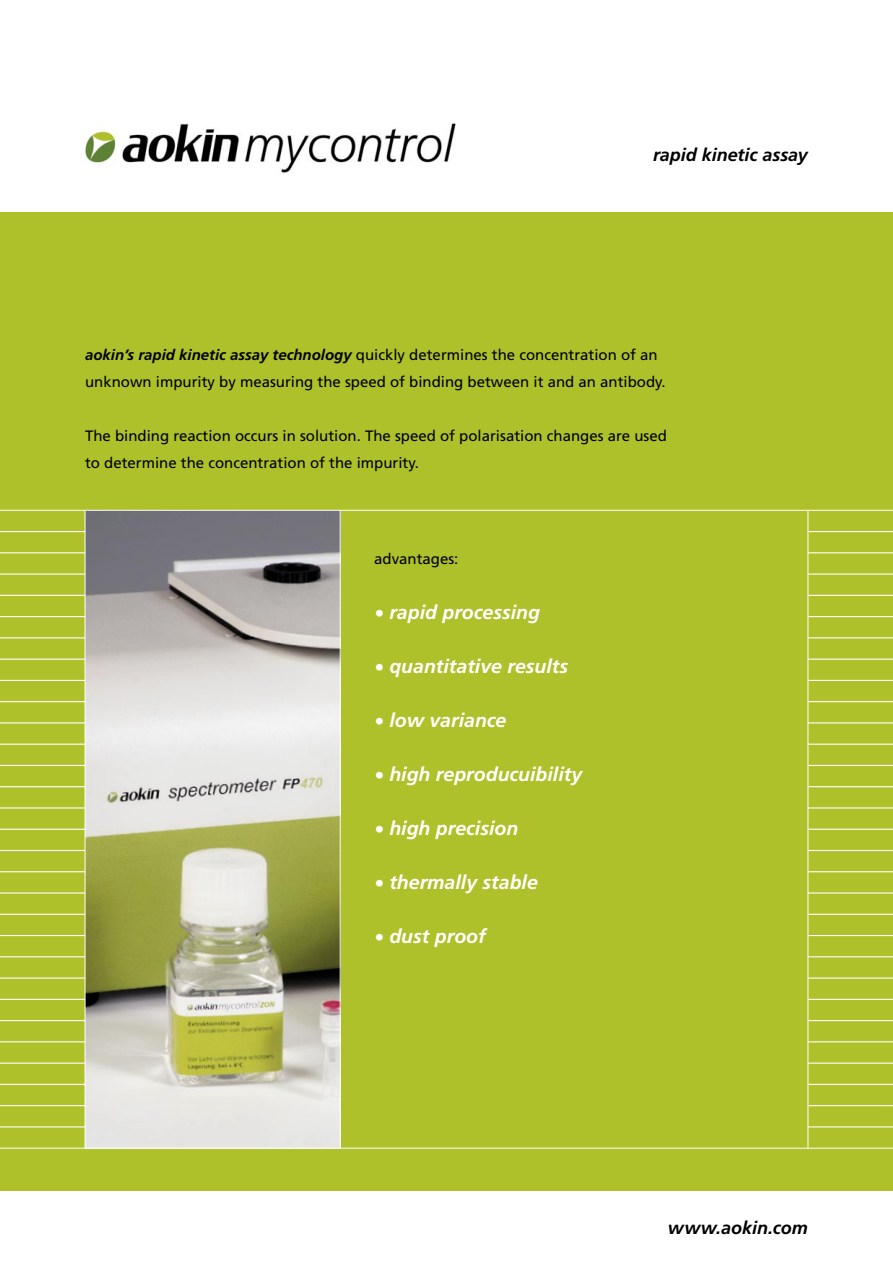
<style>
.page{position:relative;width:893px;height:1263px;background:#fff}
.page>*{position:absolute;margin:0;border:0;box-sizing:border-box;transform-origin:0 0}
.t1{font:italic 700 19.5px "Frutiger";color:#fff}
.t2{font:italic 700 18px "Frutiger";letter-spacing:-.005em;color:#000}
.t3{font:15px/27px "Frutiger";color:#000}
.s1{font-weight:700;font-style:italic}
</style>
<div class="page">
<div style="left:0;top:213px;width:893px;height:978px;background:#afc12a"></div>
<img style="left:84px;top:123px;width:372px;height:50px">
<img style="left:86px;top:511px;width:254px;height:637px">
<hr style="left:0;top:531px;width:85px;height:1px;background:#fff">
<hr style="left:0;top:552px;width:85px;height:1px;background:#fff">
<hr style="left:0;top:574px;width:85px;height:1px;background:#fff">
<hr style="left:0;top:595px;width:85px;height:1px;background:#fff">
<hr style="left:0;top:616px;width:85px;height:1px;background:#fff">
<hr style="left:0;top:637px;width:85px;height:1px;background:#fff">
<hr style="left:0;top:659px;width:85px;height:1px;background:#fff">
<hr style="left:0;top:680px;width:85px;height:1px;background:#fff">
<hr style="left:0;top:701px;width:85px;height:1px;background:#fff">
<hr style="left:0;top:722px;width:85px;height:1px;background:#fff">
<hr style="left:0;top:744px;width:85px;height:1px;background:#fff">
<hr style="left:0;top:765px;width:85px;height:1px;background:#fff">
<hr style="left:0;top:786px;width:85px;height:1px;background:#fff">
<hr style="left:0;top:808px;width:85px;height:1px;background:#fff">
<hr style="left:0;top:829px;width:85px;height:1px;background:#fff">
<hr style="left:0;top:850px;width:85px;height:1px;background:#fff">
<hr style="left:0;top:871px;width:85px;height:1px;background:#fff">
<hr style="left:0;top:893px;width:85px;height:1px;background:#fff">
<hr style="left:0;top:914px;width:85px;height:1px;background:#fff">
<hr style="left:0;top:935px;width:85px;height:1px;background:#fff">
<hr style="left:0;top:956px;width:85px;height:1px;background:#fff">
<hr style="left:0;top:978px;width:85px;height:1px;background:#fff">
<hr style="left:0;top:999px;width:85px;height:1px;background:#fff">
<hr style="left:0;top:1020px;width:85px;height:1px;background:#fff">
<hr style="left:0;top:1041px;width:85px;height:1px;background:#fff">
<hr style="left:0;top:1063px;width:85px;height:1px;background:#fff">
<hr style="left:0;top:1084px;width:85px;height:1px;background:#fff">
<hr style="left:0;top:1105px;width:85px;height:1px;background:#fff">
<hr style="left:0;top:1126px;width:85px;height:1px;background:#fff">
<hr style="left:85px;top:510px;width:1px;height:638px;background:#fff">
<hr style="left:340px;top:510px;width:1px;height:638px;background:#fff">
<hr style="left:808px;top:531px;width:85px;height:1px;background:#fff">
<hr style="left:808px;top:552px;width:85px;height:1px;background:#fff">
<hr style="left:808px;top:574px;width:85px;height:1px;background:#fff">
<hr style="left:808px;top:595px;width:85px;height:1px;background:#fff">
<hr style="left:808px;top:616px;width:85px;height:1px;background:#fff">
<hr style="left:808px;top:637px;width:85px;height:1px;background:#fff">
<hr style="left:808px;top:659px;width:85px;height:1px;background:#fff">
<hr style="left:808px;top:680px;width:85px;height:1px;background:#fff">
<hr style="left:808px;top:701px;width:85px;height:1px;background:#fff">
<hr style="left:808px;top:722px;width:85px;height:1px;background:#fff">
<hr style="left:808px;top:744px;width:85px;height:1px;background:#fff">
<hr style="left:808px;top:765px;width:85px;height:1px;background:#fff">
<hr style="left:808px;top:786px;width:85px;height:1px;background:#fff">
<hr style="left:808px;top:808px;width:85px;height:1px;background:#fff">
<hr style="left:808px;top:829px;width:85px;height:1px;background:#fff">
<hr style="left:808px;top:850px;width:85px;height:1px;background:#fff">
<hr style="left:808px;top:871px;width:85px;height:1px;background:#fff">
<hr style="left:808px;top:893px;width:85px;height:1px;background:#fff">
<hr style="left:808px;top:914px;width:85px;height:1px;background:#fff">
<hr style="left:808px;top:935px;width:85px;height:1px;background:#fff">
<hr style="left:808px;top:956px;width:85px;height:1px;background:#fff">
<hr style="left:808px;top:978px;width:85px;height:1px;background:#fff">
<hr style="left:808px;top:999px;width:85px;height:1px;background:#fff">
<hr style="left:808px;top:1020px;width:85px;height:1px;background:#fff">
<hr style="left:808px;top:1041px;width:85px;height:1px;background:#fff">
<hr style="left:808px;top:1063px;width:85px;height:1px;background:#fff">
<hr style="left:808px;top:1084px;width:85px;height:1px;background:#fff">
<hr style="left:808px;top:1105px;width:85px;height:1px;background:#fff">
<hr style="left:808px;top:1126px;width:85px;height:1px;background:#fff">
<hr style="left:808px;top:510px;width:1px;height:638px;background:#fff">
<hr style="left:0;top:510px;width:893px;height:1px;background:#fff">
<hr style="left:0;top:1148px;width:893px;height:1px;background:#fff">
<p class="t2" style="left:653px;top:144px;width:156px">rapid kinetic assay</p>
<p class="t3" style="left:85px;top:341px;width:582px"><span class="s1">aokin’s rapid kinetic assay technology</span> quickly determines the concentration of an unknown impurity by measuring the speed of binding between it and an antibody.</p>
<p class="t3" style="left:85px;top:422px;width:583px">The binding reaction occurs in solution. The speed of polarisation changes are used to determine the concentration of the impurity.</p>
<p class="t3" style="left:374px;top:546px;width:86px">advantages:</p>
<p class="t1" style="left:374px;top:600px;width:167px">• rapid processing</p>
<p class="t1" style="left:374px;top:654px;width:195px">• quantitative results</p>
<p class="t1" style="left:374px;top:708px;width:134px">• low variance</p>
<p class="t1" style="left:374px;top:762px;width:210px">• high reproducuibility</p>
<p class="t1" style="left:374px;top:816px;width:146px">• high precision</p>
<p class="t1" style="left:374px;top:870px;width:165px">• thermally stable</p>
<p class="t1" style="left:374px;top:924px;width:113px">• dust proof</p>
<p class="t2" style="left:668px;top:1217px;width:142px">www.aokin.com</p>
</div>
